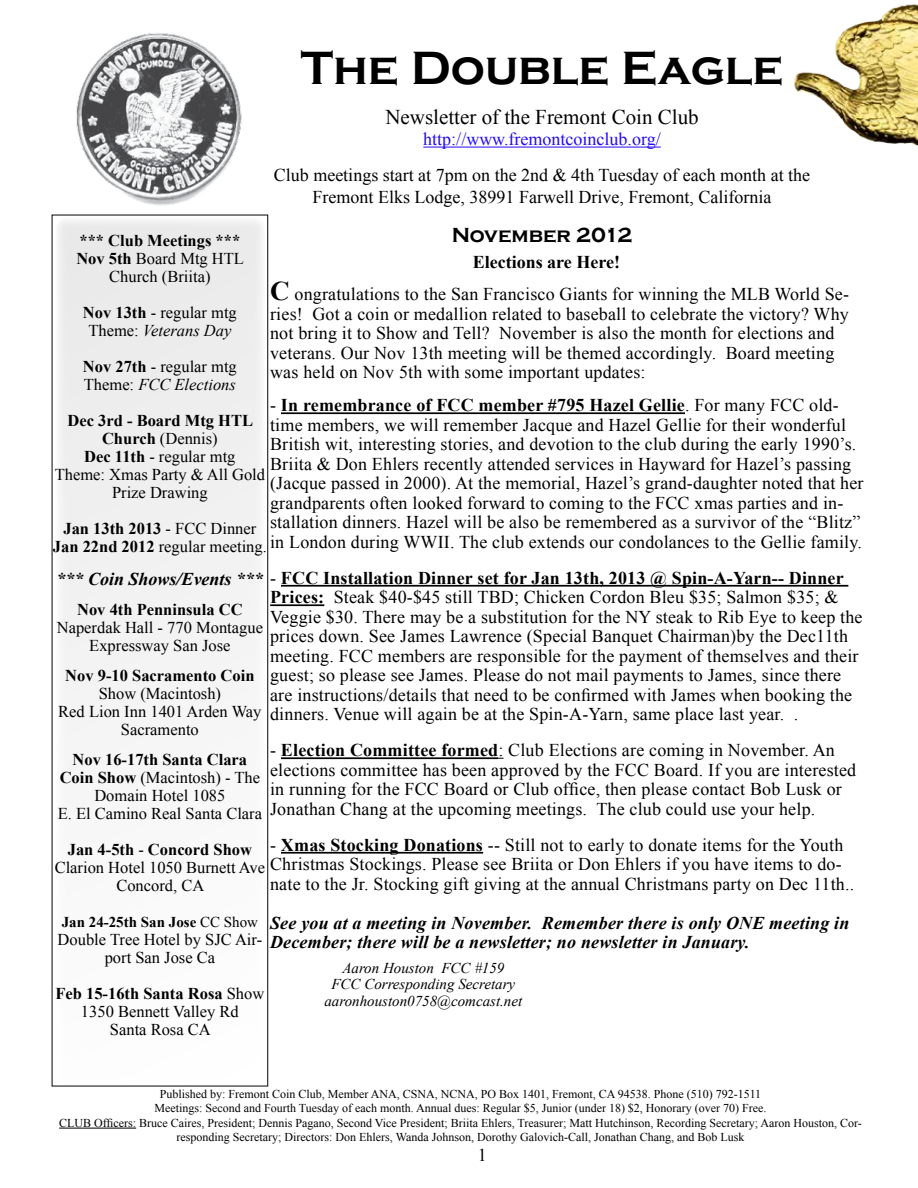
<style>
.page{position:relative;width:918px;height:1188px;background:#fff}
.page>*{position:absolute;margin:0;border:0;box-sizing:border-box;transform-origin:0 0}
.t1{font:700 48px "Copperplate Gothic";color:#000}
.t2{font:21px "Times New Roman";color:#000}
.t3{font:700 21px "Copperplate Gothic";color:#000}
.t4{font:18px/19.5px "Times New Roman";letter-spacing:.01em;color:#000}
.t5{font:italic 700 18px/19.5px "Times New Roman";letter-spacing:.01em;color:#000}
.t6{font:18px "Times New Roman";color:#230bf6}
.t7{font:700 18px "Times New Roman";color:#000}
.t8{font:16.5px/18px "Times New Roman";color:#000;text-align:center}
.t9{font:700 16.5px "Times New Roman";color:#000}
.t10{font:italic 15px/16.5px "Times New Roman";color:#000;text-align:center}
.t11{font:700 15px "Times New Roman";color:#000}
.t12{font:12px/14.4px "Times New Roman";color:#000;text-align:center}
.s1{font-weight:700}
.s2{font-style:italic}
.s3{font-weight:700;font-size:27px}
.s4{font-weight:700;font-style:italic}
.s5{font-weight:400}
</style>
<div class="page">
<hr style="left:281px;top:412px;width:404px;height:2px;background:#000">
<hr style="left:281px;top:585px;width:567px;height:2px;background:#000">
<hr style="left:270px;top:604px;width:54px;height:2px;background:#000">
<hr style="left:281px;top:757px;width:217px;height:2px;background:#000">
<hr style="left:281px;top:852px;width:202px;height:2px;background:#000">
<div style="left:55px;top:218px;width:210px;height:868px;background:#f4f4f4"></div>
<hr style="left:423px;top:147px;width:238px;height:1px;background:#230bf6">
<hr style="left:59px;top:1128px;width:77px;height:1px;background:#000">
<div style="left:52px;top:214px;width:216px;height:873px;border:1px solid #231f20"></div>
<img style="left:76px;top:33px;width:166px;height:172px">
<img style="left:793px;top:4px;width:125px;height:142px">
<h1 class="t1" style="left:301px;top:41px;width:484px">The Double Eagle</h1>
<p class="t2" style="left:385px;top:102px;width:315px">Newsletter of the Fremont Coin Club</p>
<p class="t6" style="left:423px;top:127px;width:239px">http://www.fremontcoinclub.org/</p>
<p class="t4" style="left:274px;top:164px;width:538px;line-height:21.6px;text-align:center">Club meetings start at 7pm on the 2nd &amp; 4th Tuesday of each month at the<br>Fremont Elks Lodge, 38991 Farwell Drive, Fremont, California</p>
<p class="t3" style="left:452px;top:224px;width:182px">November 2012</p>
<p class="t8" style="left:76px;top:231px;width:169px"><span class="s1">*** Club Meetings ***<br>Nov 5th</span> Board Mtg HTL<br>Church (Briita)</p>
<p class="t8" style="left:83px;top:303px;width:155px"><span class="s1">Nov 13th</span> - regular mtg<br>Theme: <span class="s2">Veterans Day</span></p>
<p class="t8" style="left:83px;top:357px;width:155px;text-align:left"><span class="s1">Nov 27th</span> - regular mtg<br>Theme: <span class="s2">FCC Elections</span></p>
<p class="t8" style="left:55px;top:411px;width:212px"><span class="s1">Dec 3rd - Board Mtg HTL<br>Church</span> (Dennis)<br><span class="s1">Dec 11th</span> - regular mtg<br>Theme: Xmas Party &amp; All Gold<br>Prize Drawing</p>
<p class="t8" style="left:53px;top:519px;width:216px"><span class="s1">Jan 13th 2013</span> - FCC Dinner<br><span class="s1">Jan 22nd 2012</span> regular meeting.</p>
<p class="t7" style="left:473px;top:250px;width:149px">Elections are Here!</p>
<p class="t4" style="left:270px;top:284px;width:580px"><span class="s3">C</span> ongratulations to the San Francisco Giants for winning the MLB World Se&shy;ries! Got a coin or medallion related to baseball to celebrate the victory? Why not bring it to Show and Tell? November is also the month for elections and veterans. Our Nov 13th meeting will be themed accordingly. Board meeting was held on Nov 5th with some important updates:</p>
<p class="t4" style="left:270px;top:395px;width:595px">- <span class="s1">In remembrance of FCC member #795 Hazel Gellie</span>. For many FCC old&shy;time members, we will remember Jacque and Hazel Gellie for their wonderful British wit, interesting stories, and devotion to the club during the early 1990’s.<br>Briita &amp; Don Ehlers recently attended services in Hayward for Hazel’s passing (Jacque passed in 2000). At the memorial, Hazel’s grand-daughter noted that her grandparents often looked forward to coming to the FCC xmas parties and in&shy;stallation dinners. Hazel will be also be remembered as a survivor of the “Blitz” in London during WWII. The club extends our condolances to the Gellie family.</p>
<p class="t4" style="left:270px;top:568px;width:594px;text-indent:-214px"><span class="s4">*** Coin Shows/Events ***</span> - <span class="s1">FCC Installation Dinner set for Jan 13th, 2013 @ Spin-A-Yarn-- Dinner Prices:</span> Steak $40-$45 still TBD; Chicken Cordon Bleu $35; Salmon $35; &amp; Veggie $30. There may be a substitution for the NY steak to Rib Eye to keep the prices down. See James Lawrence (Special Banquet Chairman)by the Dec11th meeting. FCC members are responsible for the payment of themselves and their guest; so please see James. Please do not mail payments to James, since there are instructions/details that need to be confirmed with James when booking the dinners. Venue will again be at the Spin-A-Yarn, same place last year. .</p>
<p class="t4" style="left:270px;top:740px;width:588px">- <span class="s1">Election Committee formed</span>: Club Elections are coming in November. An elections committee has been approved by the FCC Board. If you are interested in running for the FCC Board or Club office, then please contact Bob Lusk or Jonathan Chang at the upcoming meetings. The club could use your help.</p>
<p class="t4" style="left:270px;top:835px;width:586px">- <span class="s1">Xmas Stocking Donations</span> -- Still not to early to donate items for the Youth<br>Christmas Stockings. Please see Briita or Don Ehlers if you have items to do&shy;nate to the Jr. Stocking gift giving at the annual Christmans party on Dec 11th..</p>
<p class="t5" style="left:270px;top:912px;width:581px">See you at a meeting in November. Remember there is only ONE meeting in<br>December; there will be a newsletter; no newsletter in January.</p>
<p class="t9" style="left:77px;top:598px;width:167px">Nov 4th Penninsula CC</p>
<p class="t8" style="left:57px;top:618px;width:208px">Naperdak Hall - 770 Montague<br>Expressway San Jose</p>
<p class="t9" style="left:65px;top:664px;width:191px">Nov 9-10 Sacramento Coin</p>
<p class="t8" style="left:58px;top:684px;width:205px">Show (Macintosh)<br>Red Lion Inn 1401 Arden Way<br>Sacramento</p>
<p class="t8" style="left:58px;top:750px;width:206px"><span class="s1">Nov 16-17th Santa Clara<br>Coin Show</span> (Macintosh) - The<br>Domain Hotel 1085<br>E. El Camino Real Santa Clara</p>
<p class="t8" style="left:55px;top:840px;width:212px"><span class="s1">Jan 4-5th</span> - <span class="s1">Concord Show<br></span>Clarion Hotel 1050 Burnett Ave<br>Concord, CA</p>
<p class="t11" style="left:62px;top:912px;width:198px">Jan 24-25th San Jose <span class="s5">CC Show</span></p>
<p class="t8" style="left:58px;top:930px;width:206px">Double Tree Hotel by SJC Air&shy;port San Jose Ca</p>
<p class="t8" style="left:55px;top:984px;width:211px"><span class="s1">Feb 15-16th Santa Rosa</span> Show<br>1350 Bennett Valley Rd<br>Santa Rosa CA</p>
<p class="t10" style="left:324px;top:959px;width:199px">Aaron Houston FCC #159<br>FCC Corresponding Secretary aaronhouston0758@comcast.net</p>
<p class="t12" style="left:59px;top:1087px;width:804px">Published by: Fremont Coin Club, Member ANA, CSNA, NCNA, PO Box 1401, Fremont, CA 94538. Phone (510) 792-1511<br>Meetings: Second and Fourth Tuesday of each month. Annual dues: Regular $5, Junior (under 18) $2, Honorary (over 70) Free.<br>CLUB Officers: Bruce Caires, President; Dennis Pagano, Second Vice President; Briita Ehlers, Treasurer; Matt Hutchinson, Recording Secretary; Aaron Houston, Cor&shy;responding Secretary; Directors: Don Ehlers, Wanda Johnson, Dorothy Galovich-Call, Jonathan Chang, and Bob Lusk</p>
<p class="t4" style="left:478px;top:1145px;width:10px">1</p>
</div>
